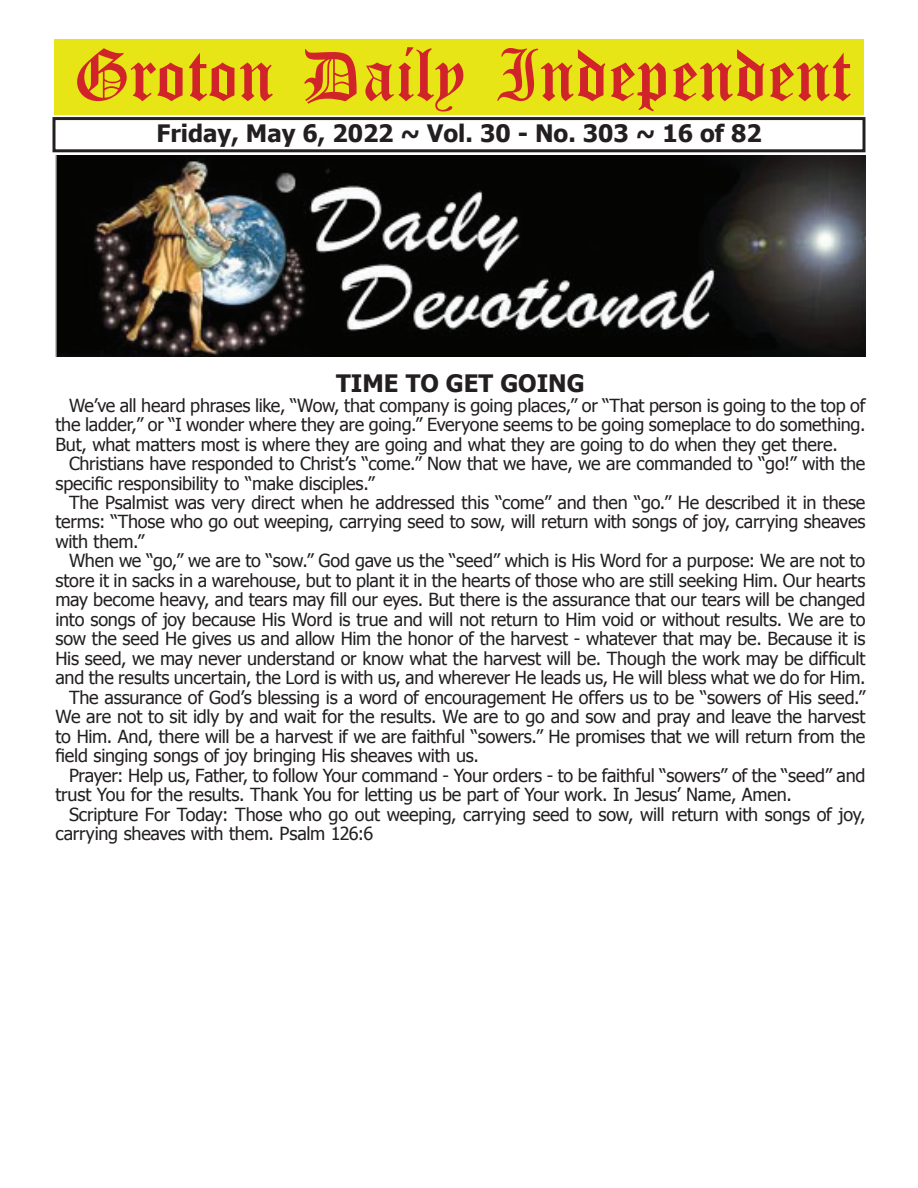
<style>
.page{position:relative;width:918px;height:1188px;background:#fff}
.page>*{position:absolute;margin:0;border:0;box-sizing:border-box;transform-origin:0 0}
.t1{font:54px "Old English Five";color:#d1232a}
.t2{font:700 24px "Tahoma";color:#231f20}
.t3{font:18px/19.5px "Tahoma";letter-spacing:-.01em;color:#231f20;text-align:justify}
</style>
<div class="page">
<div style="left:52px;top:117px;width:814px;height:35px;border:3px solid #231f20"></div>
<div style="left:54px;top:40px;width:810px;height:75px;background:#e7e515"></div>
<img style="left:56px;top:155px;width:810px;height:201px">
<h1 class="t1" style="left:73px;top:50px;width:779px">Groton Daily Independent</h1>
<h2 class="t2" style="left:156px;top:116px;width:607px">Friday, May 6, 2022 ~ Vol. 30 - No. 303 ~ 16 of 82</h2>
<h2 class="t2" style="left:336px;top:366px;width:250px">TIME TO GET GOING</h2>
<p class="t3" style="left:56px;top:394px;width:812px;text-indent:14px">We’ve all heard phrases like, “Wow, that company is going places,” or “That person is going to the top of the ladder,” or “I wonder where they are going.” Everyone seems to be going someplace to do something.<br>But, what matters most is where they are going and what they are going to do when they get there.</p>
<p class="t3" style="left:56px;top:453px;width:811px;text-indent:14px">Christians have responded to Christ’s “come.” Now that we have, we are commanded to “go!” with the specific responsibility to “make disciples.”</p>
<p class="t3" style="left:56px;top:492px;width:812px;text-indent:14px">The Psalmist was very direct when he addressed this “come” and then “go.” He described it in these terms: “Those who go out weeping, carrying seed to sow, will return with songs of joy, carrying sheaves with them.”</p>
<p class="t3" style="left:69px;top:550px;width:798px">When we “go,” we are to “sow.” God gave us the “seed” which is His Word for a purpose: We are not to</p>
<p class="t3" style="left:56px;top:570px;width:811px">store it in sacks in a warehouse, but to plant it in the hearts of those who are still seeking Him. Our hearts</p>
<p class="t3" style="left:56px;top:589px;width:812px">may become heavy, and tears may fill our eyes. But there is the assurance that our tears will be changed</p>
<p class="t3" style="left:56px;top:609px;width:812px">into songs of joy because His Word is true and will not return to Him void or without results. We are to</p>
<p class="t3" style="left:56px;top:628px;width:811px">sow the seed He gives us and allow Him the honor of the harvest - whatever that may be. Because it is</p>
<p class="t3" style="left:56px;top:648px;width:811px">His seed, we may never understand or know what the harvest will be. Though the work may be difficult</p>
<p class="t3" style="left:56px;top:667px;width:812px">and the results uncertain, the Lord is with us, and wherever He leads us, He will bless what we do for Him.</p>
<p class="t3" style="left:69px;top:687px;width:798px">The assurance of God’s blessing is a word of encouragement He offers us to be “sowers of His seed.”</p>
<p class="t3" style="left:56px;top:706px;width:812px">We are not to sit idly by and wait for the results. We are to go and sow and pray and leave the harvest</p>
<p class="t3" style="left:56px;top:726px;width:811px">to Him. And, there will be a harvest if we are faithful “sowers.” He promises that we will return from the</p>
<p class="t3" style="left:56px;top:745px;width:425px">field singing songs of joy bringing His sheaves with us.</p>
<p class="t3" style="left:69px;top:765px;width:798px">Prayer: Help us, Father, to follow Your command - Your orders - to be faithful “sowers” of the “seed” and</p>
<p class="t3" style="left:56px;top:784px;width:738px">trust You for the results. Thank You for letting us be part of Your work. In Jesus’ Name, Amen.</p>
<p class="t3" style="left:69px;top:804px;width:798px">Scripture For Today: Those who go out weeping, carrying seed to sow, will return with songs of joy,</p>
<p class="t3" style="left:56px;top:823px;width:319px">carrying sheaves with them. Psalm 126:6</p>
</div>
